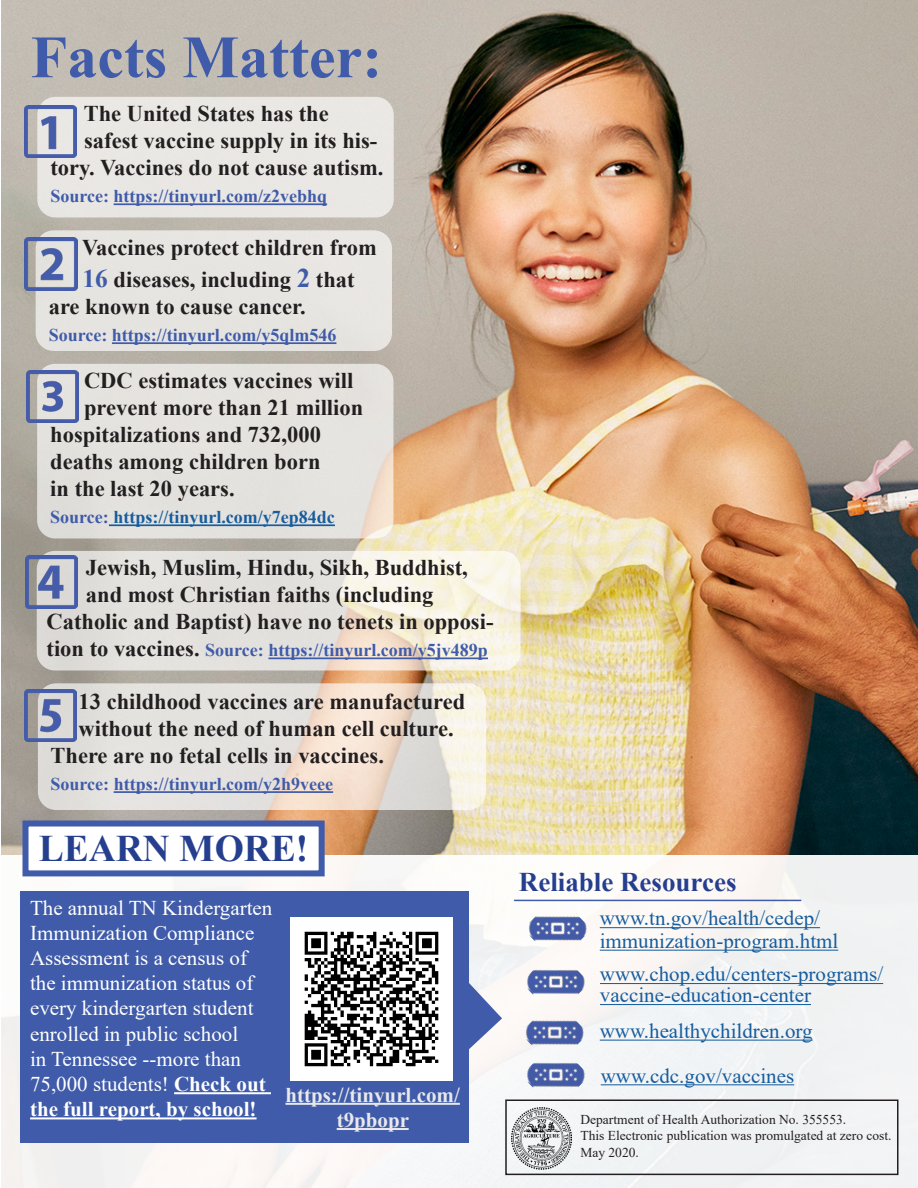
<style>
.page{position:relative;width:918px;height:1188px;background:#fff}
.page>*{position:absolute;margin:0;border:0;box-sizing:border-box;transform-origin:0 0}
.t1{font:700 60px "Times New Roman";color:#3f5ba9}
.t2{font:700 37.5px "Times New Roman";color:#253f8e}
.t3{font:700 27px "Times New Roman";color:#253f8e}
.t4{font:700 22.5px/27px "Times New Roman";color:#231f20}
.t5{font:21px/25.2px "Times New Roman";color:#fff}
.t6{font:21px/21px "Times New Roman";color:#175d9e}
.t7{font:700 21px/25.2px "Times New Roman";color:#e9e9eb;text-align:center}
.t8{font:700 18px "Times New Roman";color:#3f5ba9}
.t9{font:700 18px "Times New Roman";color:#175d9e}
.t10{font:13.5px "Times New Roman";color:#231f20}
.s1{font-size:25.5px;color:#3f5ba9}
.s2{font-size:27px;color:#3f5ba9}
.s3{color:#3f5ba9}
.s4{font-size:22.5px;color:#231f20}
.s5{font-weight:700}
</style>
<div class="page">
<img style="left:2px;top:0;width:915px;height:855px">
<div style="left:0;top:855px;width:918px;height:333px;background:#f2f4f4"></div>
<div style="left:22px;top:820px;width:303px;height:56px;background:#fff;border:6px solid #3f5ba9"></div>
<div style="left:20px;top:891px;width:449px;height:252px;background:#3f5ba9"></div>
<hr style="left:514px;top:900px;width:287px;height:1px;background:#3f5ba9">
<img style="left:523px;top:895px;width:69px;height:60px">
<hr style="left:600px;top:927px;width:220px;height:1px;background:#175d9e">
<hr style="left:600px;top:950px;width:238px;height:1px;background:#175d9e">
<hr style="left:600px;top:983px;width:283px;height:1px;background:#175d9e">
<hr style="left:600px;top:1004px;width:211px;height:1px;background:#175d9e">
<img style="left:521px;top:948px;width:69px;height:50px">
<hr style="left:600px;top:1040px;width:213px;height:1px;background:#175d9e">
<img style="left:520px;top:999px;width:64px;height:42px">
<hr style="left:601px;top:1084px;width:193px;height:1px;background:#175d9e">
<img style="left:521px;top:1041px;width:69px;height:67px">
<svg style="left:378px;top:983px;width:124px;height:98px"></svg>
<img style="left:290px;top:918px;width:163px;height:162px">
<hr style="left:174px;top:1092px;width:97px;height:2px;background:#fff">
<hr style="left:30px;top:1117px;width:227px;height:2px;background:#fff">
<hr style="left:285px;top:1103px;width:175px;height:2px;background:#e9e9eb">
<hr style="left:337px;top:1128px;width:72px;height:2px;background:#e9e9eb">
<div style="left:36px;top:230px;width:356px;height:121px;background:#e6e5e0;border-radius:18px"></div>
<hr style="left:112px;top:342px;width:224px;height:2px;background:#3f5ba9">
<img style="left:25px;top:238px;width:52px;height:52px">
<svg style="left:37px;top:551px;width:484px;height:119px;fill:#e4e2dd"></svg>
<hr style="left:268px;top:658px;width:220px;height:1px;background:#3f5ba9">
<img style="left:26px;top:556px;width:52px;height:52px">
<svg style="left:38px;top:683px;width:448px;height:127px;fill:#e4e2dd"></svg>
<hr style="left:114px;top:791px;width:219px;height:2px;background:#3f5ba9">
<img style="left:25px;top:689px;width:52px;height:53px">
<div style="left:37px;top:97px;width:357px;height:120px;background:#eae7e4;border-radius:18px"></div>
<hr style="left:114px;top:203px;width:213px;height:2px;background:#3f5ba9">
<img style="left:25px;top:105px;width:52px;height:52px">
<div style="left:37px;top:364px;width:356px;height:174px;background:#e4e2de;border-radius:18px"></div>
<hr style="left:109px;top:524px;width:226px;height:2px;background:#175d9e">
<img style="left:26px;top:370px;width:53px;height:53px">
<img style="left:511px;top:1108px;width:61px;height:61px">
<div style="left:505px;top:1100px;width:393px;height:75px;border:2px solid #231f20"></div>
<p class="t1" style="left:31px;top:14px;width:353px">Facts Matter:</p>
<p class="t4" style="left:84px;top:100px;width:247px">The United States has the</p>
<p class="t4" style="left:50px;top:127px;width:335px;text-align:right">safest vaccine supply in its his&shy;tory. Vaccines do not cause autism.</p>
<p class="t8" style="left:50px;top:183px;width:278px">Source: https://tinyurl.com/z2vebhq</p>
<p class="t4" style="left:82px;top:233px;width:296px">Vaccines protect children from</p>
<p class="t4" style="left:83px;top:266px;width:274px"><span class="s1">16</span> diseases, including <span class="s2">2</span> that</p>
<p class="t4" style="left:49px;top:293px;width:258px">are known to cause cancer.</p>
<p class="t8" style="left:49px;top:322px;width:289px">Source: https://tinyurl.com/y5qlm546</p>
<p class="t4" style="left:84px;top:367px;width:271px">CDC estimates vaccines will</p>
<p class="t4" style="left:84px;top:394px;width:281px">prevent more than 21 million</p>
<p class="t4" style="left:50px;top:421px;width:272px">hospitalizations and 732,000</p>
<p class="t4" style="left:50px;top:448px;width:272px">deaths among children born</p>
<p class="t4" style="left:50px;top:475px;width:186px">in the last 20 years.</p>
<p class="t9" style="left:50px;top:504px;width:286px"><span class="s3">Source:</span> https://tinyurl.com/y7ep84dc</p>
<p class="t4" style="left:86px;top:554px;width:384px">Jewish, Muslim, Hindu, Sikh, Buddhist,</p>
<p class="t4" style="left:86px;top:581px;width:349px">and most Christian faiths (including</p>
<p class="t4" style="left:47px;top:608px;width:448px">Catholic and Baptist) have no tenets in opposi-</p>
<p class="t8" style="left:47px;top:637px;width:443px"><span class="s4">tion to vaccines.</span> Source: https://tinyurl.com/y5jv489p</p>
<p class="t4" style="left:79px;top:687px;width:388px">13 childhood vaccines are manufactured without the need of human cell culture.</p>
<p class="t4" style="left:51px;top:741px;width:335px">There are no fetal cells in vaccines.</p>
<p class="t8" style="left:51px;top:771px;width:284px">Source: https://tinyurl.com/y2h9veee</p>
<p class="t2" style="left:39px;top:821px;width:271px">LEARN MORE!</p>
<p class="t5" style="left:30px;top:894px;width:244px">The annual TN Kindergarten<br>Immunization Compliance<br>Assessment is a census of the immunization status of every kindergarten student enrolled in public school<br>in Tennessee --more than<br>75,000 students! <span class="s5">Check out the full report, by school!</span></p>
<p class="t7" style="left:285px;top:1081px;width:176px">https://tinyurl.com/ t9pbopr</p>
<p class="t3" style="left:519px;top:863px;width:219px">Reliable Resources</p>
<p class="t6" style="left:600px;top:907px;width:222px">www.tn.gov/health/cedep/</p>
<p class="t6" style="left:600px;top:930px;width:240px">immunization-program.html</p>
<p class="t6" style="left:600px;top:963px;width:285px">www.chop.edu/centers-programs/ vaccine-education-center</p>
<p class="t6" style="left:600px;top:1020px;width:214px">www.healthychildren.org</p>
<p class="t6" style="left:601px;top:1064px;width:195px">www.cdc.gov/vaccines</p>
<p class="t10" style="left:580px;top:1110px;width:267px">Department of Health Authorization No. 355553.</p>
<p class="t10" style="left:580px;top:1126px;width:313px">This Electronic publication was promulgated at zero cost.</p>
<p class="t10" style="left:580px;top:1143px;width:60px">May 2020.</p>
</div>
